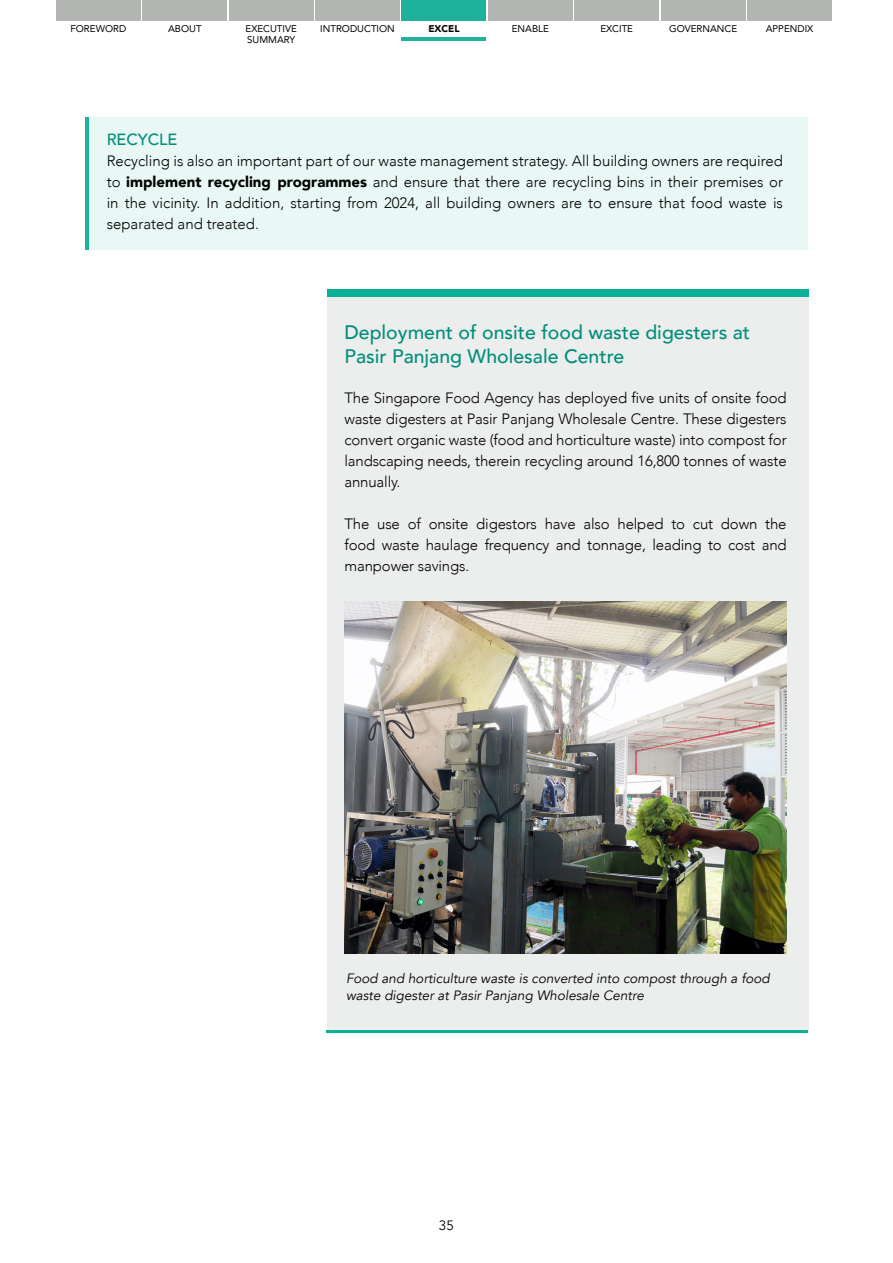
<style>
.page{position:relative;width:893px;height:1263px;background:#fff}
.page>*{position:absolute;margin:0;border:0;box-sizing:border-box;transform-origin:0 0}
.t1{font:500 19.5px/23.4px "Avenir";color:#008f7b}
.t2{font:500 16.2px "Avenir";color:#008f7b}
.t3{font:300 15px/21px "Avenir";letter-spacing:-.01em;color:#000;text-align:justify}
.t4{font:italic 13.5px/16.5px "Avenir";color:#000}
.t5{font:13.5px "Avenir";color:#000}
.t6{font:9.75px/10.8px "Avenir";color:#000}
.t7{font:900 9.75px "Avenir";color:#000}
.s1{font-weight:900}
</style>
<div class="page">
<div style="left:56px;top:0;width:85px;height:20px;background:#b2b5b2"></div>
<div style="left:143px;top:0;width:84px;height:20px;background:#b2b5b2"></div>
<div style="left:229px;top:0;width:84px;height:20px;background:#b2b5b2"></div>
<div style="left:315px;top:0;width:85px;height:20px;background:#b2b5b2"></div>
<div style="left:402px;top:0;width:84px;height:20px;background:#1fb19b"></div>
<hr style="left:402px;top:38px;width:84px;height:3px;background:#1fb19b">
<div style="left:574px;top:0;width:85px;height:20px;background:#b2b5b2"></div>
<div style="left:488px;top:0;width:85px;height:20px;background:#b2b5b2"></div>
<div style="left:661px;top:0;width:84px;height:20px;background:#b2b5b2"></div>
<div style="left:747px;top:0;width:85px;height:20px;background:#b2b5b2"></div>
<div style="left:85px;top:117px;width:722px;height:133px;background:#e9f7f5"></div>
<hr style="left:85px;top:117px;width:4px;height:133px;background:#1fb19b">
<div style="left:327px;top:293px;width:482px;height:739px;background:#e6e7e8"></div>
<img style="left:344px;top:602px;width:443px;height:351px">
<div style="left:327px;top:290px;width:482px;height:7px;background:#07b096"></div>
<hr style="left:327px;top:1031px;width:481px;height:2px;background:#07b096">
<p class="t6" style="left:70px;top:23px;width:57px">FOREWORD</p>
<p class="t6" style="left:168px;top:23px;width:35px">ABOUT</p>
<p class="t6" style="left:246px;top:23px;width:53px">EXECUTIVE<br>SUMMARY</p>
<p class="t6" style="left:320px;top:23px;width:76px">INTRODUCTION</p>
<p class="t7" style="left:428px;top:21px;width:33px">EXCEL</p>
<p class="t6" style="left:512px;top:23px;width:39px">ENABLE</p>
<p class="t6" style="left:600px;top:23px;width:34px">EXCITE</p>
<p class="t6" style="left:669px;top:23px;width:70px">GOVERNANCE</p>
<p class="t6" style="left:766px;top:23px;width:49px">APPENDIX</p>
<p class="t2" style="left:107px;top:125px;width:72px">RECYCLE</p>
<p class="t3" style="left:107px;top:150px;width:678px">Recycling is also an important part of our waste management strategy. All building owners are required to <span class="s1">implement recycling programmes</span> and ensure that there are recycling bins in their premises or in the vicinity. In addition, starting from 2024, all building owners are to ensure that food waste is separated and treated.</p>
<p class="t1" style="left:344px;top:320px;width:407px">Deployment of onsite food waste digesters at<br>Pasir Panjang Wholesale Centre</p>
<p class="t3" style="left:344px;top:387px;width:444px">The Singapore Food Agency has deployed five units of onsite food waste digesters at Pasir Panjang Wholesale Centre. These digesters convert organic waste (food and horticulture waste) into compost for landscaping needs, therein recycling around 16,800 tonnes of waste annually.</p>
<p class="t3" style="left:344px;top:513px;width:444px">The use of onsite digestors have also helped to cut down the food waste haulage frequency and tonnage, leading to cost and manpower savings.</p>
<p class="t4" style="left:346px;top:970px;width:425px">Food and horticulture waste is converted into compost through a food waste digester at Pasir Panjang Wholesale Centre</p>
<p class="t5" style="left:439px;top:1218px;width:17px">35</p>
</div>
